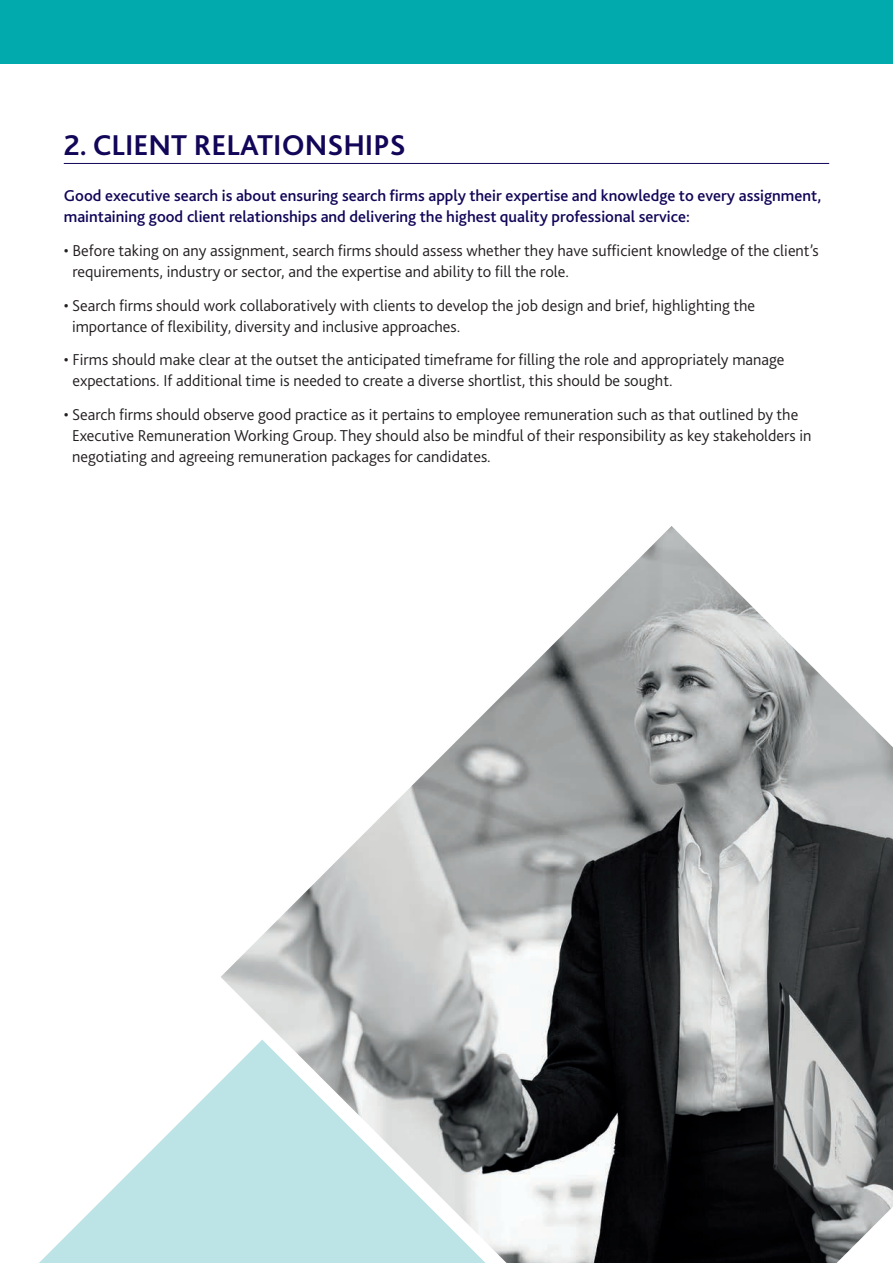
<style>
.page{position:relative;width:893px;height:1263px;background:#fff}
.page>*{position:absolute;margin:0;border:0;box-sizing:border-box;transform-origin:0 0}
.Heading_1{font:700 30px "Bliss 2";color:#110658}
.Bullets{font:300 16.5px/21px "Bliss 2";color:#231f20}
.Body{font:500 16.5px/21px "Bliss 2";color:#110658}
</style>
<div class="page">
<div style="left:0;top:0;width:893px;height:64px;background:#00aaad"></div>
<svg style="left:39px;top:1081px;width:182px;height:182px"></svg>
<hr style="left:64px;top:163px;width:765px;height:1px;background:#110658">
<img style="left:221px;top:526px;width:672px;height:737px">
<p class="Heading_1" style="left:64px;top:126px;width:343px">2. CLIENT RELATIONSHIPS</p>
<p class="Body" style="left:64px;top:185px;width:759px">Good executive search is about ensuring search firms apply their expertise and knowledge to every assignment, maintaining good client relationships and delivering the highest quality professional service:</p>
<p class="Bullets" style="left:72px;top:239px;width:748px;text-indent:-9px">• Before taking on any assignment, search firms should assess whether they have sufficient knowledge of the client’s requirements, industry or sector, and the expertise and ability to fill the role.</p>
<p class="Bullets" style="left:72px;top:294px;width:685px;text-indent:-8px">• Search firms should work collaboratively with clients to develop the job design and brief, highlighting the importance of flexibility, diversity and inclusive approaches.</p>
<p class="Bullets" style="left:72px;top:349px;width:714px;text-indent:-9px">• Firms should make clear at the outset the anticipated timeframe for filling the role and appropriately manage expectations. If additional time is needed to create a diverse shortlist, this should be sought.</p>
<p class="Bullets" style="left:72px;top:404px;width:741px;text-indent:-8px">• Search firms should observe good practice as it pertains to employee remuneration such as that outlined by the<br>Executive Remuneration Working Group. They should also be mindful of their responsibility as key stakeholders in negotiating and agreeing remuneration packages for candidates.</p>
</div>
